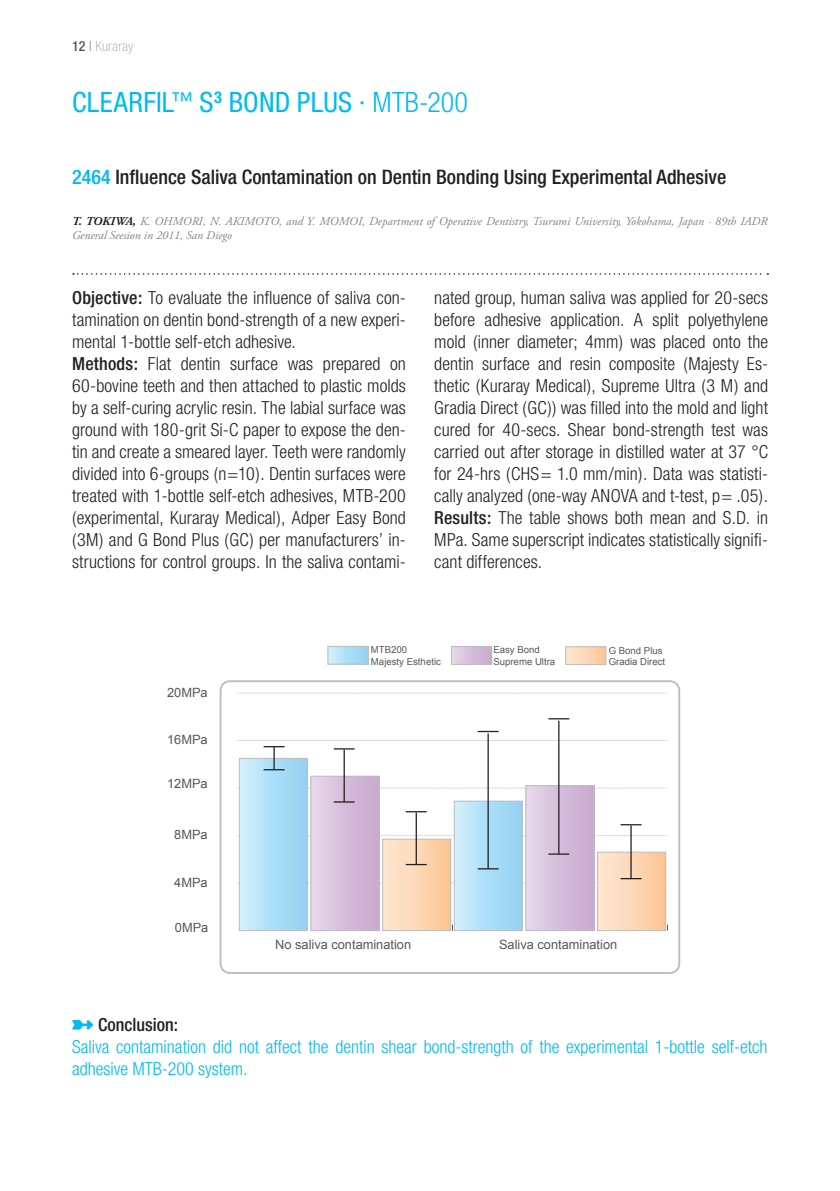
<style>
.page{position:relative;width:840px;height:1191px;background:#fff}
.page>*{position:absolute;margin:0;border:0;box-sizing:border-box;transform-origin:0 0}
.t1{font:condensed 28px "Helvetica Neue";letter-spacing:.01em;color:#00baf1}
.t2{font:500 condensed 20px "Helvetica Neue";color:#231f20}
.t3{font:300 condensed 18px/22px "Helvetica Neue";letter-spacing:.005em;color:#231f20}
.t4{font:300 condensed 18px/22px "Helvetica Neue";color:#00baf1}
.t5{font:500 condensed 18px "Helvetica Neue";color:#231f20}
.t6{font:300 condensed 14px "Helvetica Neue";color:#bcbdc0}
.t7{font:12.8px "Arial";color:#57585a}
.t8{font:italic 12px/14px "Adobe Garamond Pro";color:#808285}
.t9{font:9.6px/11.6px "Arial";color:#57585a}
.s1{font-weight:500;color:#57585a}
.s2{font-weight:100;color:#57585a}
.s3{font-size:22px}
.s4{font-weight:300}
.s5{color:#00baf1}
.s6{font-weight:700;color:#231f20}
.s7{font-weight:500}
</style>
<div class="page">
<svg style="left:73px;top:273px;width:694px;height:2px"></svg>
<svg style="left:72px;top:1020px;width:21px;height:9px"></svg>
<svg style="left:237px;top:692px;width:430px;height:1px"></svg>
<svg style="left:237px;top:787px;width:430px;height:1px"></svg>
<svg style="left:237px;top:835px;width:430px;height:1px"></svg>
<div style="left:565px;top:647px;width:40px;height:17px;background:linear-gradient(to right,#fee9d5,#fcc899)"></div>
<div style="left:565px;top:646px;width:41px;height:19px;border:1px solid #bcbdc0"></div>
<div style="left:382px;top:839px;width:68px;height:91px;background:linear-gradient(to right,#fce7d3,#fac595)"></div>
<div style="left:382px;top:839px;width:69px;height:92px;border:1px solid #bcbdc0"></div>
<div style="left:597px;top:852px;width:68px;height:78px;background:linear-gradient(to right,#fde7d3,#fac696)"></div>
<div style="left:597px;top:852px;width:68px;height:79px;border:1px solid #bcbdc0"></div>
<div style="left:451px;top:646px;width:40px;height:18px;background:linear-gradient(to right,#e6d8ea,#c9a8cf)"></div>
<div style="left:451px;top:646px;width:40px;height:18px;border:1px solid #bcbdc0"></div>
<div style="left:311px;top:776px;width:68px;height:154px;background:linear-gradient(to right,#e5d7e9,#c8a7ce)"></div>
<div style="left:310px;top:776px;width:69px;height:155px;border:1px solid #bcbdc0"></div>
<div style="left:525px;top:785px;width:68px;height:145px;background:linear-gradient(to right,#e5d7e8,#c7a7cd)"></div>
<div style="left:525px;top:785px;width:69px;height:146px;border:1px solid #bcbdc0"></div>
<div style="left:328px;top:646px;width:40px;height:18px;background:linear-gradient(to right,#d0effc,#91d1f3)"></div>
<div style="left:327px;top:646px;width:41px;height:18px;border:1px solid #bcbdc0"></div>
<div style="left:239px;top:758px;width:68px;height:172px;background:linear-gradient(to right,#d0effc,#90d0f2)"></div>
<div style="left:239px;top:758px;width:68px;height:173px;border:1px solid #bcbdc0"></div>
<div style="left:454px;top:801px;width:68px;height:129px;background:linear-gradient(to right,#ceecf9,#8ecdef)"></div>
<div style="left:453px;top:801px;width:69px;height:130px;border:1px solid #bcbdc0"></div>
<svg style="left:237px;top:740px;width:430px;height:30px"></svg>
<svg style="left:333px;top:801px;width:21px;height:1px"></svg>
<hr style="left:343px;top:749px;width:1px;height:53px;background:#231f20">
<svg style="left:405px;top:811px;width:21px;height:1px"></svg>
<svg style="left:405px;top:864px;width:21px;height:1px"></svg>
<hr style="left:415px;top:812px;width:1px;height:52px;background:#231f20">
<svg style="left:477px;top:731px;width:21px;height:1px"></svg>
<svg style="left:477px;top:868px;width:21px;height:1px"></svg>
<hr style="left:487px;top:733px;width:1px;height:136px;background:#231f20">
<svg style="left:548px;top:718px;width:21px;height:1px"></svg>
<svg style="left:548px;top:853px;width:21px;height:1px"></svg>
<hr style="left:558px;top:720px;width:1px;height:134px;background:#231f20">
<svg style="left:620px;top:824px;width:21px;height:1px"></svg>
<svg style="left:237px;top:878px;width:430px;height:5px;background:#d4d0d6"></svg>
<hr style="left:630px;top:825px;width:1px;height:53px;background:#231f20">
<div style="left:219px;top:680px;width:460px;height:294px;border:2px solid #bcbdc0;border-radius:9px"></div>
<p class="t6" style="left:72px;top:38px;width:63px"><span class="s1">12</span> <span class="s2">|</span> Kuraray</p>
<h1 class="t1" style="left:72px;top:86px;width:397px">CLEARFIL<span class="s3">™</span> S<sup>3</sup> BOND PLUS · <span class="s4">MTB-200</span></h1>
<p class="t2" style="left:72px;top:165px;width:655px"><span class="s5">2464</span> Influence Saliva Contamination on Dentin Bonding Using Experimental Adhesive</p>
<p class="t8" style="left:72px;top:214px;width:696px"><span class="s6">T. TOKIWA,</span> K. OHMORI, N. AKIMOTO, and Y. MOMOI, Department of Operative Dentistry, Tsurumi University, Yokohama, Japan · 89th IADR<br>General Seesion in 2011, San Diego</p>
<p class="t3" style="left:72px;top:286px;width:335px"><span class="s7">Objective:</span> To evaluate the influence of saliva con&shy;tamination on dentin bond-strength of a new experi&shy;mental 1-bottle self-etch adhesive.<br><span class="s7">Methods:</span> Flat dentin surface was prepared on 60-bovine teeth and then attached to plastic molds by a self-curing acrylic resin. The labial surface was ground with 180-grit Si-C paper to expose the den&shy;tin and create a smeared layer. Teeth were randomly divided into 6-groups (n=10). Dentin surfaces were treated with 1-bottle self-etch adhesives, MTB-200 (experimental, Kuraray Medical), Adper Easy Bond (3M) and G Bond Plus (GC) per manufacturers’ in&shy;structions for control groups. In the saliva contami-</p>
<p class="t3" style="left:434px;top:286px;width:335px;text-align:justify">nated group, human saliva was applied for 20-secs before adhesive application. A split polyethylene mold (inner diameter; 4mm) was placed onto the dentin surface and resin composite (Majesty Es&shy;thetic (Kuraray Medical), Supreme Ultra (3 M) and Gradia Direct (GC)) was filled into the mold and light cured for 40-secs. Shear bond-strength test was carried out after storage in distilled water at 37 °C for 24-hrs (CHS= 1.0 mm/min). Data was statisti&shy;cally analyzed (one-way ANOVA and t-test, p= .05).<br><span class="s7">Results:</span> The table shows both mean and S.D. in MPa. Same superscript indicates statistically signifi&shy;cant differences.</p>
<p class="t7" style="left:167px;top:684px;width:42px">20MPa</p>
<p class="t7" style="left:167px;top:731px;width:42px">16MPa</p>
<p class="t7" style="left:167px;top:775px;width:42px">12MPa</p>
<p class="t7" style="left:174px;top:826px;width:35px">8MPa</p>
<p class="t7" style="left:174px;top:874px;width:35px">4MPa</p>
<p class="t7" style="left:175px;top:919px;width:35px">0MPa</p>
<p class="t9" style="left:371px;top:644px;width:71px">MTB200<br>Majesty Esthetic</p>
<p class="t9" style="left:493px;top:644px;width:63px">Easy Bond<br>Supreme Ultra</p>
<p class="t9" style="left:608px;top:644px;width:58px">G Bond Plus<br>Gradia Direct</p>
<p class="t7" style="left:275px;top:936px;width:137px">No saliva contamination</p>
<p class="t7" style="left:499px;top:936px;width:120px">Saliva contamination</p>
<p class="t5" style="left:98px;top:1013px;width:81px">Conclusion:</p>
<p class="t4" style="left:72px;top:1035px;width:696px">Saliva contamination did not affect the dentin shear bond-strength of the experimental 1-bottle self-etch adhesive MTB-200 system.</p>
</div>
